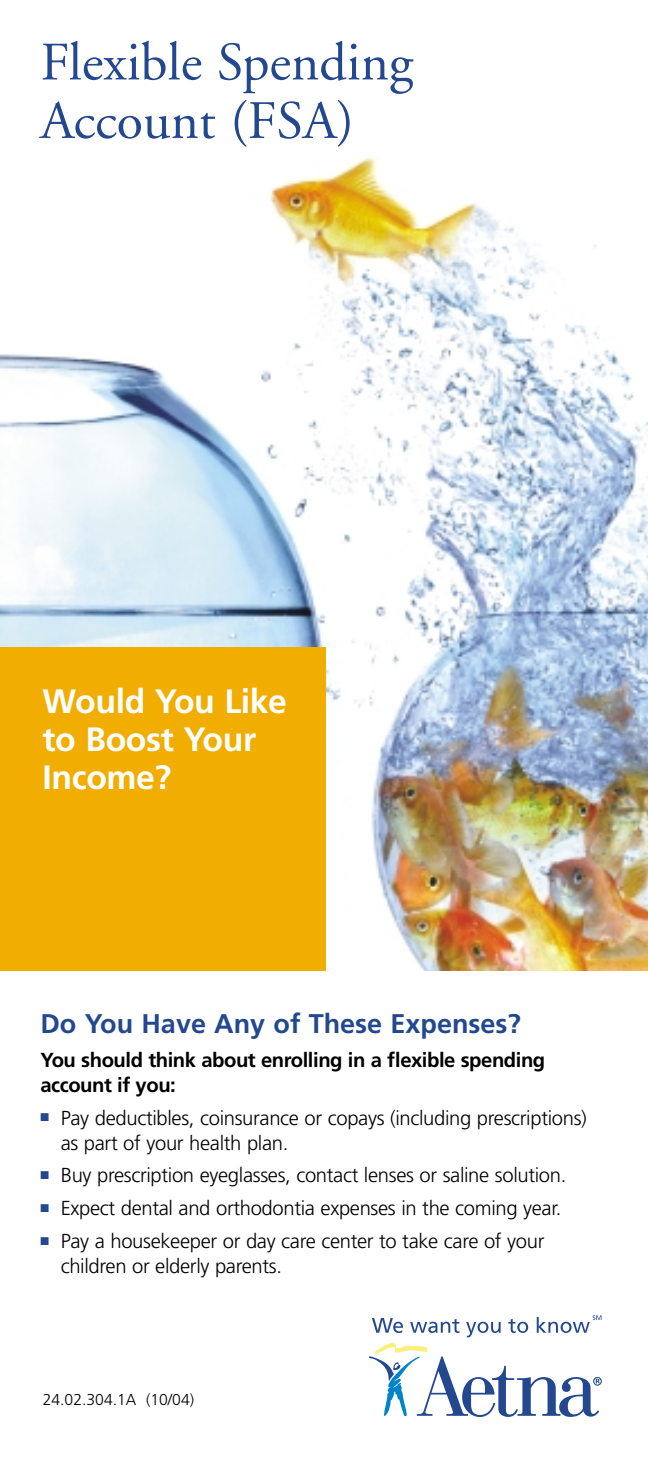
<style>
.page{position:relative;width:648px;height:1458px;background:#fff}
.page>*{position:absolute;margin:0;border:0;box-sizing:border-box;transform-origin:0 0}
.t1{font:54px/58.5px "Adobe Garamond";color:#23488e}
.t2{font:700 33.75px/38.2px "Frutiger";letter-spacing:-.01em;color:#fff}
.t3{font:700 27px "Frutiger";color:#23488e}
.t4{font:300 20.25px/24.8px "Frutiger";letter-spacing:-.015em;color:#000}
.t5{font:700 20.25px/24.8px "Frutiger";letter-spacing:-.02em;color:#000}
.t6{font:300 15.75px "Frutiger";color:#000}
</style>
<div class="page">
<img style="left:0;top:157px;width:648px;height:814px">
<svg style="left:372px;top:1318px;width:31px;height:15px"></svg>
<svg style="left:410px;top:1319px;width:50px;height:14px"></svg>
<svg style="left:466px;top:1322px;width:35px;height:15px"></svg>
<svg style="left:508px;top:1319px;width:20px;height:14px"></svg>
<svg style="left:537px;top:1315px;width:64px;height:18px"></svg>
<svg style="left:369px;top:1343px;width:233px;height:74px"></svg>
<div style="left:0;top:647px;width:326px;height:324px;background:#f1ad00"></div>
<h1 class="t1" style="left:40px;top:38px;width:374px">Flexible Spending<br>Account (FSA)</h1>
<h2 class="t2" style="left:43px;top:684px;width:246px">Would You Like to Boost Your<br>Income?</h2>
<h3 class="t3" style="left:40px;top:1012px;width:482px">Do You Have Any of These Expenses?</h3>
<p class="t5" style="left:40px;top:1049px;width:506px">You should think about enrolling in a flexible spending account if you:</p>
<p class="t4" style="left:61px;top:1107px;width:528px;text-indent:-20px"><sup>■</sup> Pay deductibles, coinsurance or copays (including prescriptions) as part of your health plan.</p>
<p class="t4" style="left:40px;top:1165px;width:527px"><sup>■</sup> Buy prescription eyeglasses, contact lenses or saline solution.</p>
<p class="t4" style="left:40px;top:1197px;width:523px"><sup>■</sup> Expect dental and orthodontia expenses in the coming year.</p>
<p class="t4" style="left:61px;top:1230px;width:485px;text-indent:-20px"><sup>■</sup> Pay a housekeeper or day care center to take care of your children or elderly parents.</p>
<p class="t6" style="left:43px;top:1394px;width:153px">24.02.304.1A (10/04)</p>
</div>
